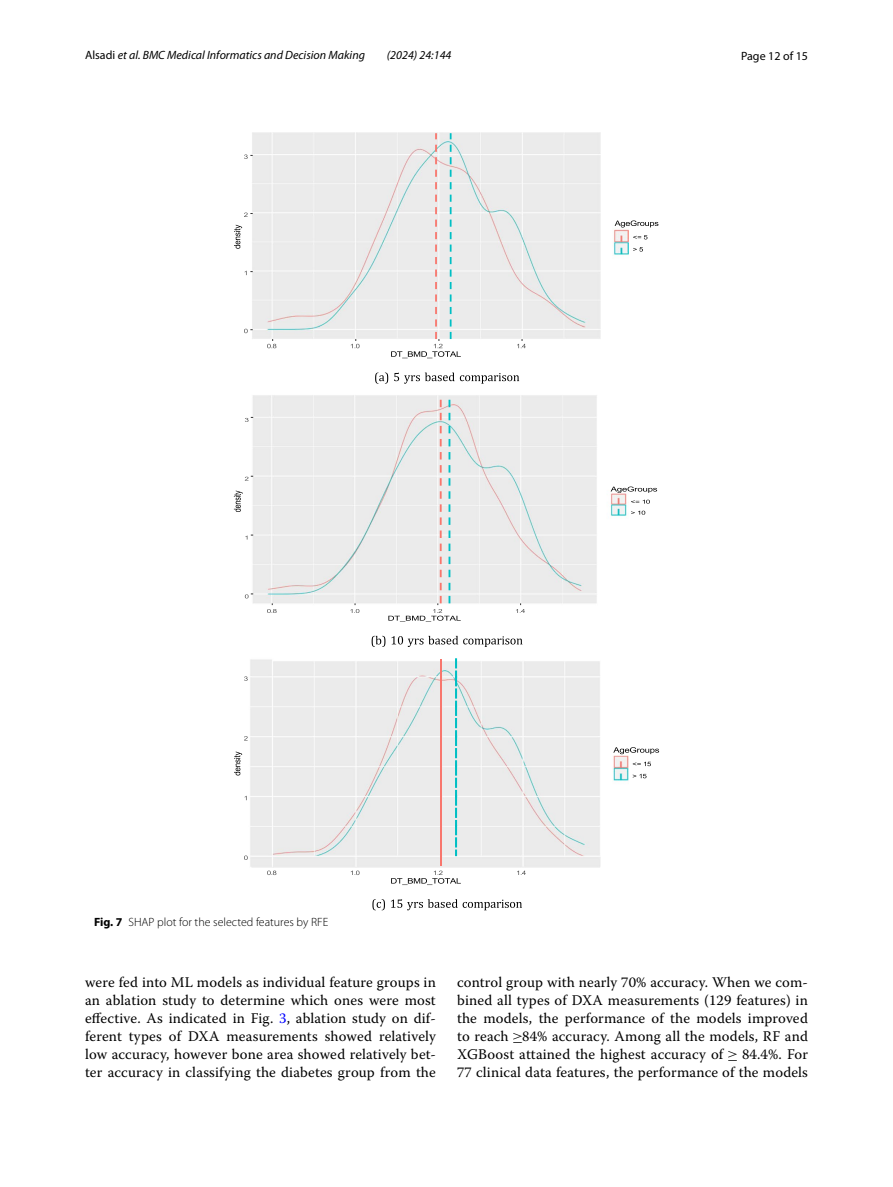
<style>
.page{position:relative;width:893px;height:1187px;background:#fff}
.page>*{position:absolute;margin:0;border:0;box-sizing:border-box;transform-origin:0 0}
.t1{font:14.7px/18px "Warnock Pro";letter-spacing:.01em;color:#000;text-align:justify}
.t2{font:italic 12px "Myriad Pro";color:#000}
.t3{font:300 12px "Myriad Pro";color:#000}
.t4{font:12px "Myriad Pro";color:#000}
.s1{font-style:normal}
.s2{font-weight:700}
.s3{color:#00f}
.s4{font-family:"MTSYN34"}
.s5{font-family:"MTSYN35"}
</style>
<div class="page">
<img style="left:244px;top:133px;width:384px;height:742px">
<svg style="left:615px;top:220px;width:43px;height:7px"></svg>
<svg style="left:633px;top:235px;width:14px;height:4px"></svg>
<svg style="left:633px;top:247px;width:10px;height:4px"></svg>
<svg style="left:375px;top:372px;width:13px;height:11px"></svg>
<svg style="left:394px;top:372px;width:125px;height:12px"></svg>
<svg style="left:611px;top:486px;width:46px;height:7px"></svg>
<svg style="left:631px;top:499px;width:19px;height:4px"></svg>
<svg style="left:631px;top:510px;width:14px;height:4px"></svg>
<svg style="left:372px;top:635px;width:13px;height:12px"></svg>
<svg style="left:391px;top:635px;width:131px;height:12px"></svg>
<svg style="left:244px;top:676px;width:4px;height:4px"></svg>
<svg style="left:244px;top:736px;width:4px;height:4px"></svg>
<svg style="left:613px;top:747px;width:46px;height:7px"></svg>
<svg style="left:633px;top:761px;width:18px;height:5px"></svg>
<svg style="left:633px;top:773px;width:13px;height:5px"></svg>
<svg style="left:244px;top:855px;width:4px;height:4px"></svg>
<svg style="left:267px;top:870px;width:9px;height:5px"></svg>
<svg style="left:351px;top:870px;width:9px;height:5px"></svg>
<svg style="left:517px;top:870px;width:9px;height:4px"></svg>
<svg style="left:372px;top:899px;width:13px;height:11px"></svg>
<svg style="left:391px;top:899px;width:131px;height:11px"></svg>
<svg style="left:391px;top:659px;width:70px;height:226px;background:#e5e6e6"></svg>
<svg style="left:245px;top:593px;width:8px;height:5px"></svg>
<svg style="left:245px;top:534px;width:8px;height:5px"></svg>
<svg style="left:245px;top:476px;width:8px;height:4px"></svg>
<svg style="left:245px;top:417px;width:8px;height:5px"></svg>
<svg style="left:267px;top:603px;width:10px;height:10px"></svg>
<svg style="left:350px;top:603px;width:9px;height:10px"></svg>
<svg style="left:388px;top:395px;width:73px;height:227px;background:#e7e8e8"></svg>
<svg style="left:516px;top:603px;width:9px;height:10px"></svg>
<svg style="left:244px;top:329px;width:9px;height:4px"></svg>
<svg style="left:245px;top:271px;width:8px;height:4px"></svg>
<svg style="left:244px;top:212px;width:9px;height:5px"></svg>
<svg style="left:244px;top:154px;width:9px;height:5px"></svg>
<svg style="left:267px;top:339px;width:9px;height:9px"></svg>
<svg style="left:351px;top:339px;width:9px;height:9px"></svg>
<svg style="left:391px;top:133px;width:70px;height:225px;background:#e7e8e8"></svg>
<svg style="left:517px;top:339px;width:9px;height:9px"></svg>
<svg style="left:234px;top:751px;width:8px;height:24px"></svg>
<svg style="left:234px;top:490px;width:9px;height:22px"></svg>
<svg style="left:234px;top:225px;width:8px;height:24px"></svg>
<p class="t2" style="left:85px;top:48px;width:281px"><span class="s1">Alsadi</span> et al. BMC Medical Informatics and Decision Making</p>
<p class="t2" style="left:387px;top:48px;width:66px">(2024) 24:144</p>
<p class="t4" style="left:741px;top:48px;width:68px">Page 12 of 15</p>
<p class="t3" style="left:94px;top:914px;width:236px"><span class="s2">Fig. 7</span> SHAP plot for the selected features by RFE</p>
<p class="t1" style="left:85px;top:972px;width:352px">were fed into ML models as individual feature groups in an ablation study to determine which ones were most effective. As indicated in Fig. <span class="s3">3</span>, ablation study on dif&shy;ferent types of DXA measurements showed relatively low accuracy, however bone area showed relatively bet&shy;ter accuracy in classifying the diabetes group from the</p>
<p class="t1" style="left:457px;top:972px;width:352px">control group with nearly 70% accuracy. When we com&shy;bined all types of DXA measurements (129 features) in the models, the performance of the models improved to reach <span class="s4">≥</span>84% accuracy. Among all the models, RF and XGBoost attained the highest accuracy of <span class="s5">≥</span> 84.4%. For 77 clinical data features, the performance of the models</p>
</div>
